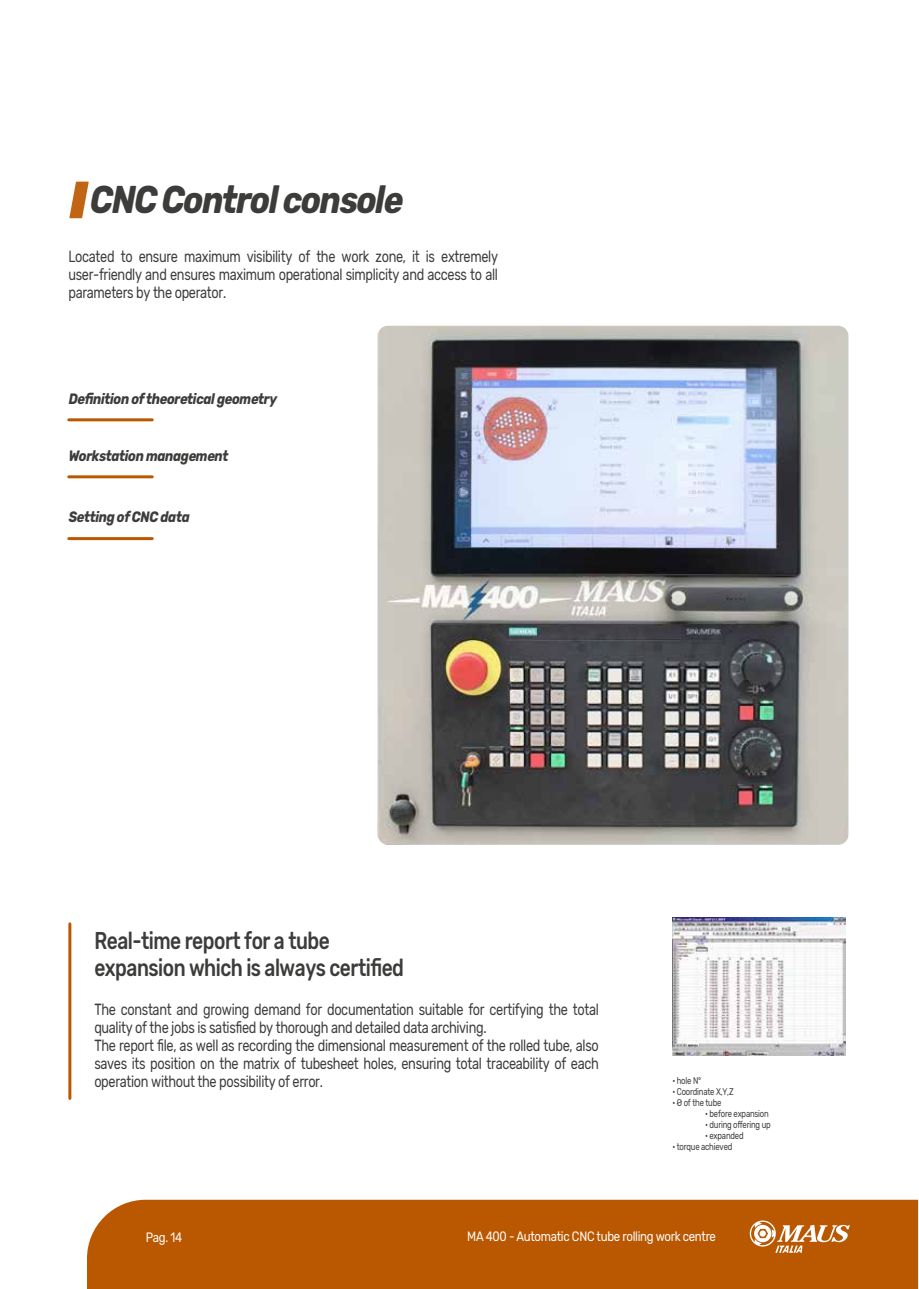
<style>
.page{position:relative;width:919px;height:1289px;background:#fff}
.page>*{position:absolute;margin:0;border:0;box-sizing:border-box;transform-origin:0 0}
.t1{font:italic 700 38.55px "Rubik";letter-spacing:-.04em;color:#3c3c3b;scale:.85 1}
.t2{font:500 24.15px/27px "Rubik";letter-spacing:-.025em;color:#3c3c3b;scale:.79 1}
.t3{font:16.2px/18px "Rubik";letter-spacing:-.025em;color:#3c3c3b;scale:.79 1}
.t4{font:italic 700 15px "Rubik";letter-spacing:-.025em;color:#3c3c3b;scale:.85 1}
.t5{font:13.5px "Rubik";letter-spacing:-.025em;color:#fff;scale:.85 1}
.t6{font:9.75px "Rubik";letter-spacing:-.025em;color:#3c3c3b;scale:.79 1}
</style>
<div class="page">
<hr style="left:68px;top:923px;width:3px;height:175px;background:#ba5802">
<img style="left:672px;top:917px;width:173px;height:138px">
<div style="left:87px;top:1199px;width:831px;height:89px;background:#ba5802"></div>
<svg style="left:749px;top:1220px;width:100px;height:32px"></svg>
<svg style="left:69px;top:182px;width:20px;height:36px"></svg>
<hr style="left:69px;top:418px;width:83px;height:3px;background:#ba5802">
<hr style="left:69px;top:475px;width:83px;height:3px;background:#ba5802">
<hr style="left:69px;top:537px;width:83px;height:3px;background:#ba5802">
<img style="left:377px;top:326px;width:471px;height:518px">
<h1 class="t1" style="left:90px;top:177px;width:370px">CNC Control console</h1>
<p class="t3" style="left:68px;top:248px;width:545px;text-align:justify">Located to ensure maximum visibility of the work zone, it is extremely user-friendly and ensures maximum operational simplicity and access to all parameters by the operator.</p>
<p class="t4" style="left:69px;top:390px;width:247px">Definition of theoretical geometry</p>
<p class="t4" style="left:69px;top:447px;width:189px">Workstation management</p>
<p class="t4" style="left:69px;top:508px;width:144px">Setting of CNC data</p>
<h2 class="t2" style="left:94px;top:927px;width:393px">Real-time report for a tube expansion which is always certified</h2>
<p class="t3" style="left:94px;top:1000px;width:640px">The constant and growing demand for documentation suitable for certifying the total quality of the jobs is satisfied by thorough and detailed data archiving.<br>The report file, as well as recording the dimensional measurement of the rolled tube, also saves its position on the matrix of tubesheet holes, ensuring total traceability of each operation without the possibility of error.</p>
<p class="t6" style="left:672px;top:1075px;width:38px">• hole N°</p>
<p class="t6" style="left:672px;top:1086px;width:79px">• Coordinate X,Y,Z</p>
<p class="t6" style="left:672px;top:1097px;width:64px">• Ø of the tube</p>
<p class="t6" style="left:705px;top:1108px;width:82px">• before expansion</p>
<p class="t6" style="left:705px;top:1118px;width:85px">• during offering up</p>
<p class="t6" style="left:705px;top:1129px;width:50px">• expanded</p>
<p class="t6" style="left:672px;top:1140px;width:77px">• torque achieved</p>
<p class="t5" style="left:146px;top:1229px;width:44px">Pag. 14</p>
<p class="t5" style="left:467px;top:1228px;width:294px">MA 400 - Automatic CNC tube rolling work centre</p>
</div>
